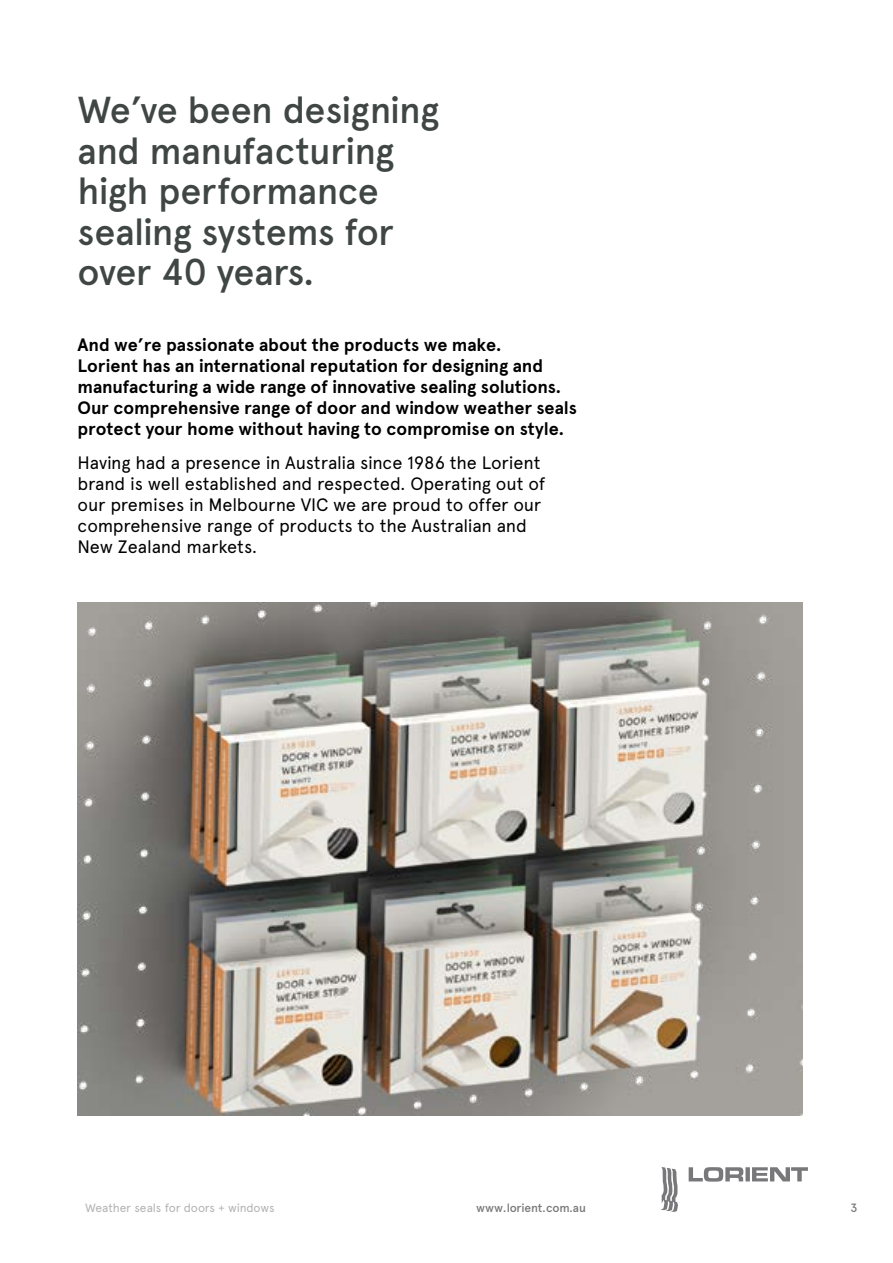
<style>
.page{position:relative;width:893px;height:1263px;background:#fff}
.page>*{position:absolute;margin:0;border:0;box-sizing:border-box;transform-origin:0 0}
.t1{font:500 37.5px/40.5px "Apercu Pro";letter-spacing:-.02em;color:#3f4643}
.t2{font:700 18px/21px "Apercu Pro";letter-spacing:-.005em;color:#000}
.t3{font:18px/21px "Apercu Pro";letter-spacing:-.01em;color:#000}
.t4{font:12px "Apercu Pro";letter-spacing:-.015em;color:#b3b2b1}
.t5{font:500 12px "Apercu Pro";letter-spacing:-.015em;color:#78777a}
</style>
<div class="page">
<img style="left:78px;top:603px;width:724px;height:512px">
<svg style="left:660px;top:1167px;width:18px;height:45px"></svg>
<svg style="left:689px;top:1167px;width:119px;height:14px"></svg>
<h1 class="t1" style="left:78px;top:87px;width:363px">We’ve been designing and manufacturing high performance sealing systems for over 40 years.</h1>
<p class="t2" style="left:78px;top:333px;width:501px">And we’re passionate about the products we make.<br>Lorient has an international reputation for designing and manufacturing a wide range of innovative sealing solutions.<br>Our comprehensive range of door and window weather seals protect your home without having to compromise on style.</p>
<p class="t3" style="left:78px;top:450px;width:469px">Having had a presence in Australia since 1986 the Lorient brand is well established and respected. Operating out of our premises in Melbourne VIC we are proud to offer our comprehensive range of products to the Australian and New Zealand markets.</p>
<p class="t4" style="left:85px;top:1199px;width:191px">Weather seals for doors + windows</p>
<p class="t5" style="left:476px;top:1199px;width:111px">www.lorient.com.au</p>
<p class="t5" style="left:850px;top:1199px;width:8px">3</p>
</div>
